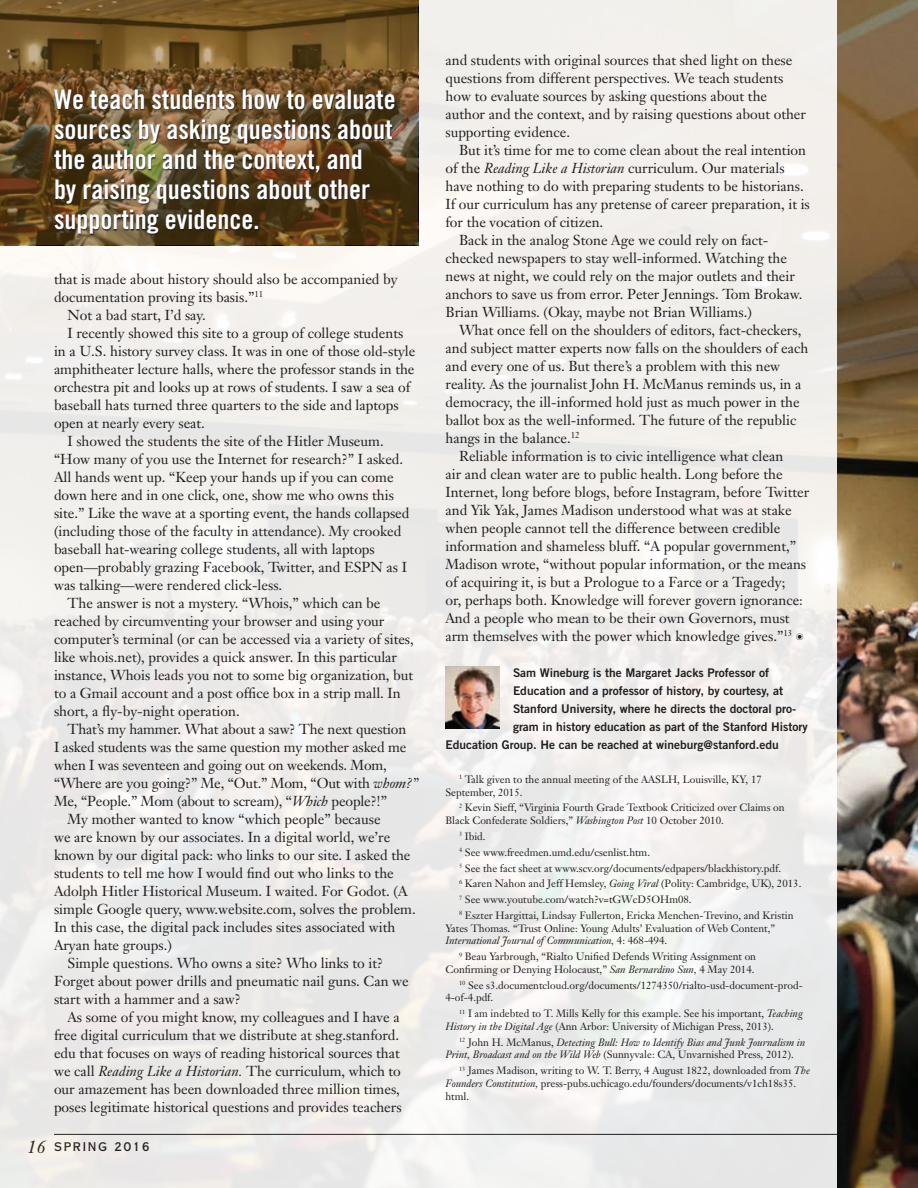
<style>
.page{position:relative;width:918px;height:1188px;background:#fff}
.page>*{position:absolute;margin:0;border:0;box-sizing:border-box;transform-origin:0 0}
.Trade_Bold_Cond_12_1{font:27px/30px "Trade Gothic Bold Cond Twenty";color:#fff}
.Body_Janson{font:14.25px/18px "Janson Text";color:#231f20}
.Author_s_Bios{font:12px "Trade Gothic Bold Two";color:#231f20}
.t1{font:12px "Copperplate Thirty AB";letter-spacing:.15em;color:#231f20}
.Endnotes{font:10.5px/12.8px "Janson Text";color:#231f20}
.Endnotes-2{font:italic 10.5px/12.8px "Janson Text";color:#231f20}
.Body_Janson-2{font:10.5px "Carta";color:#231f20}
.s1{font-style:italic}
.s2{font-family:"Janson Text";font-style:italic;font-size:18px}
.s3{font-style:normal}
</style>
<div class="page">
<img style="left:0;top:0;width:837px;height:1188px">
<svg style="left:0;top:0;width:418px;height:245px;background:#6c4f26"></svg>
<img style="left:446px;top:666px;width:54px;height:63px">
<img style="left:54px;top:89px;width:342px;height:145px">
<img style="left:837px;top:0;width:81px;height:1188px">
<p class="Trade_Bold_Cond_12_1" style="left:54px;top:84px;width:343px">We teach students how to evaluate sources by asking questions about the author and the context, and<br>by raising questions about other supporting evidence.</p>
<p class="Body_Janson" style="left:54px;top:270px;width:345px">that is made about history should also be accompanied by documentation proving its basis.”<sup>11</sup></p>
<p class="Body_Janson" style="left:68px;top:306px;width:140px">Not a bad start, I’d say.</p>
<p class="Body_Janson" style="left:54px;top:324px;width:363px;text-indent:14px">I recently showed this site to a group of college students in a U.S. history survey class. It was in one of those old-style amphitheater lecture halls, where the professor stands in the orchestra pit and looks up at rows of students. I saw a sea of baseball hats turned three quarters to the side and laptops open at nearly every seat.</p>
<p class="Body_Janson" style="left:54px;top:432px;width:357px;text-indent:14px">I showed the students the site of the Hitler Museum. “How many of you use the Internet for research?” I asked.<br>All hands went up. “Keep your hands up if you can come down here and in one click, one, show me who owns this site.” Like the wave at a sporting event, the hands collapsed (including those of the faculty in attendance). My crooked baseball hat-wearing college students, all with laptops open—probably grazing Facebook, Twitter, and ESPN as I was talking—were rendered click-less.</p>
<p class="Body_Janson" style="left:54px;top:594px;width:361px;text-indent:14px">The answer is not a mystery. “Whois,” which can be reached by circumventing your browser and using your computer’s terminal (or can be accessed via a variety of sites, like whois.net), provides a quick answer. In this particular instance, Whois leads you not to some big organization, but to a Gmail account and a post office box in a strip mall. In short, a fly-by-night operation.</p>
<p class="Body_Janson" style="left:54px;top:720px;width:366px;text-indent:14px">That’s my hammer. What about a saw? The next question<br>I asked students was the same question my mother asked me when I was seventeen and going out on weekends. Mom, “Where are you going?” Me, “Out.” Mom, “Out with <span class="s1">whom?” </span>Me, “People.” Mom (about to scream), “<span class="s1">Which</span> people?!”</p>
<p class="Body_Janson" style="left:54px;top:810px;width:363px;text-indent:14px">My mother wanted to know “which people” because<br>we are known by our associates. In a digital world, we’re known by our digital pack: who links to our site. I asked the students to tell me how I would find out who links to the Adolph Hitler Historical Museum. I waited. For Godot. (A simple Google query, www.website.com, solves the problem.<br>In this case, the digital pack includes sites associated with Aryan hate groups.)</p>
<p class="Body_Janson" style="left:54px;top:954px;width:356px;text-indent:14px">Simple questions. Who owns a site? Who links to it?<br>Forget about power drills and pneumatic nail guns. Can we start with a hammer and a saw?</p>
<p class="Body_Janson" style="left:54px;top:1008px;width:349px;text-indent:14px">As some of you might know, my colleagues and I have a free digital curriculum that we distribute at sheg.stanford. edu that focuses on ways of reading historical sources that we call <span class="s1">Reading Like a Historian.</span> The curriculum, which to our amazement has been downloaded three million times, poses legitimate historical questions and provides teachers</p>
<p class="t1" style="left:27px;top:1140px;width:124px"><span class="s2">16</span> SPRING 2016</p>
<p class="Body_Janson" style="left:446px;top:51px;width:362px">and students with original sources that shed light on these questions from different perspectives. We teach students how to evaluate sources by asking questions about the author and the context, and by raising questions about other supporting evidence.</p>
<p class="Body_Janson" style="left:446px;top:141px;width:366px;text-indent:14px">But it’s time for me to come clean about the real intention of the <span class="s1">Reading Like a Historian</span> curriculum. Our materials have nothing to do with preparing students to be historians.<br>If our curriculum has any pretense of career preparation, it is for the vocation of citizen.</p>
<p class="Body_Janson" style="left:446px;top:231px;width:358px;text-indent:14px">Back in the analog Stone Age we could rely on fact&shy;checked newspapers to stay well-informed. Watching the news at night, we could rely on the major outlets and their anchors to save us from error. Peter Jennings. Tom Brokaw.<br>Brian Williams. (Okay, maybe not Brian Williams.)</p>
<p class="Body_Janson" style="left:446px;top:321px;width:364px;text-indent:14px">What once fell on the shoulders of editors, fact-checkers, and subject matter experts now falls on the shoulders of each and every one of us. But there’s a problem with this new reality. As the journalist John H. McManus reminds us, in a democracy, the ill-informed hold just as much power in the ballot box as the well-informed. The future of the republic hangs in the balance.<sup>12</sup></p>
<p class="Body_Janson" style="left:446px;top:447px;width:365px;text-indent:14px">Reliable information is to civic intelligence what clean<br>air and clean water are to public health. Long before the Internet, long before blogs, before Instagram, before Twitter and Yik Yak, James Madison understood what was at stake when people cannot tell the difference between credible information and shameless bluff. “A popular government,” Madison wrote, “without popular information, or the means of acquiring it, is but a Prologue to a Farce or a Tragedy;<br>or, perhaps both. Knowledge will forever govern ignorance:<br>And a people who mean to be their own Governors, must arm themselves with the power which knowledge gives.”<sup>13</sup></p>
<p class="Body_Janson-2" style="left:796px;top:631px;width:9px">t</p>
<p class="Author_s_Bios" style="left:513px;top:665px;width:258px">Sam Wineburg is the Margaret Jacks Professor of</p>
<p class="Author_s_Bios" style="left:513px;top:683px;width:272px">Education and a professor of history, by courtesy, at</p>
<p class="Author_s_Bios" style="left:513px;top:701px;width:285px">Stanford University, where he directs the doctoral pro-</p>
<p class="Author_s_Bios" style="left:513px;top:719px;width:296px">gram in history education as part of the Stanford History</p>
<p class="Author_s_Bios" style="left:446px;top:737px;width:335px">Education Group. He can be reached at wineburg@stanford.edu</p>
<p class="Endnotes" style="left:446px;top:773px;width:318px;text-indent:14px"><sup>1</sup> Talk given to the annual meeting of the AASLH, Louisville, KY, 17<br>September, 2015.</p>
<p class="Endnotes" style="left:446px;top:801px;width:341px;text-indent:14px"><sup>2</sup> Kevin Sieff, “Virginia Fourth Grade Textbook Criticized over Claims on<br>Black Confederate Soldiers,” <span class="s1">Washington Post</span> 10 October 2010.</p>
<p class="Endnotes" style="left:459px;top:830px;width:28px"><sup>3</sup> Ibid.</p>
<p class="Endnotes" style="left:459px;top:846px;width:193px"><sup>4</sup> See www.freedmen.umd.edu/csenlist.htm.</p>
<p class="Endnotes" style="left:459px;top:861px;width:324px"><sup>5</sup> See the fact sheet at www.scv.org/documents/edpapers/blackhistory.pdf.</p>
<p class="Endnotes" style="left:459px;top:877px;width:344px"><sup>6</sup> Karen Nahon and Jeff Hemsley, <span class="s1">Going Viral</span> (Polity: Cambridge, UK), 2013.</p>
<p class="Endnotes" style="left:459px;top:893px;width:234px"><sup>7</sup> See www.youtube.com/watch?v=tGWcD5OHm08.</p>
<p class="Endnotes" style="left:446px;top:909px;width:350px;text-indent:14px"><sup>8</sup> Eszter Hargittai, Lindsay Fullerton, Ericka Menchen-Trevino, and Kristin<br>Yates Thomas. “Trust Online: Young Adults’ Evaluation of Web Content,”<br><span class="s1">International Journal of Communication,</span> 4: 468-494.</p>
<p class="Endnotes" style="left:446px;top:950px;width:312px;text-align:right"><sup>9</sup> Beau Yarbrough, “Rialto Unified Defends Writing Assignment on<br>Confirming or Denying Holocaust,” <span class="s1">San Bernardino Sun,</span> 4 May 2014.</p>
<p class="Endnotes" style="left:446px;top:979px;width:359px;text-indent:14px"><sup>10</sup> See s3.documentcloud.org/documents/1274350/rialto-usd-document-prod-<br>4-of-4.pdf.</p>
<p class="Endnotes" style="left:446px;top:1007px;width:359px;text-indent:14px"><sup>11</sup> I am indebted to T. Mills Kelly for this example. See his important, <span class="s1">Teaching<br>History in the Digital Age</span> (Ann Arbor: University of Michigan Press, 2013).</p>
<p class="Endnotes-2" style="left:446px;top:1036px;width:361px;text-indent:14px"><sup>12</sup> <span class="s3">John H. McManus,</span> Detecting Bull: How to Identify Bias and Junk Journalism in<br>Print, Broadcast and on the Wild Web <span class="s3">(Sunnyvale: CA, Unvarnished Press, 2012).</span></p>
<p class="Endnotes" style="left:446px;top:1064px;width:366px;text-indent:14px"><sup>13</sup> James Madison, writing to W. T. Berry, 4 August 1822, downloaded from <span class="s1">The<br>Founders Constitution,</span> press-pubs.uchicago.edu/founders/documents/v1ch18s35. html.</p>
</div>
